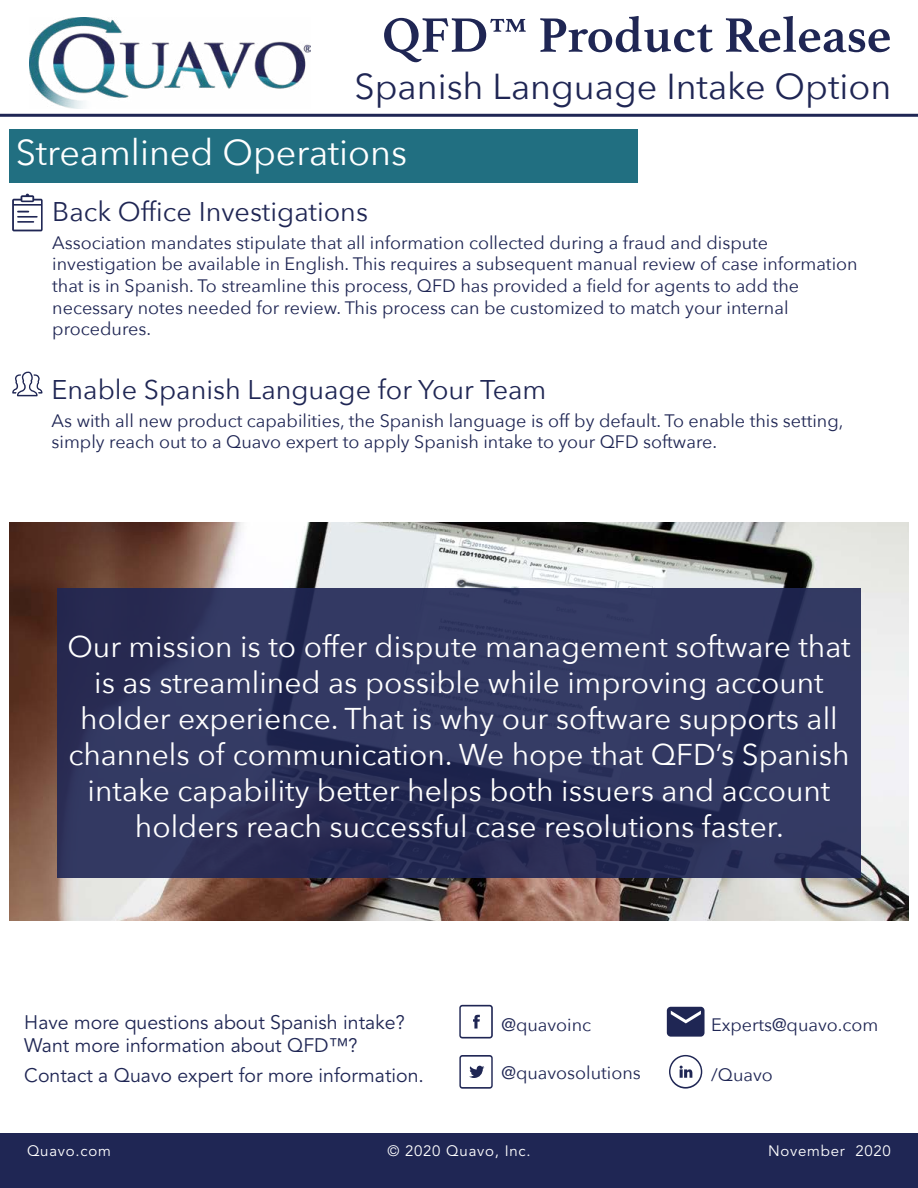
<style>
.page{position:relative;width:918px;height:1188px;background:#fff}
.page>*{position:absolute;margin:0;border:0;box-sizing:border-box;transform-origin:0 0}
.t1{font:700 51px "Athelas";color:#1f2654}
.t2{font:36px "Avenir Next";color:#1f2654}
.t3{font:36px "Avenir Next";color:#fff}
.t4{font:30px/36px "Avenir Next";color:#fff;text-align:center}
.t5{font:27px "Avenir Next";color:#1f2654}
.t6{font:19.5px/23.4px "Avenir LT Std";color:#1f2654}
.t7{font:18px/21.6px "Avenir Next";color:#1f2654}
.t8{font:15px "Avenir LT Std";letter-spacing:.05em;color:#fff}
</style>
<div class="page">
<div style="left:0;top:1133px;width:918px;height:55px;background:#1f2654"></div>
<hr style="left:0;top:114px;width:918px;height:3px;background:#1f2654">
<img style="left:29px;top:18px;width:282px;height:90px">
<div style="left:9px;top:129px;width:628px;height:54px;background:#216f81"></div>
<img style="left:9px;top:523px;width:900px;height:397px">
<svg style="left:667px;top:1007px;width:37px;height:30px"></svg>
<svg style="left:669px;top:1055px;width:33px;height:33px"></svg>
<svg style="left:459px;top:1005px;width:34px;height:33px"></svg>
<svg style="left:459px;top:1055px;width:34px;height:34px"></svg>
<svg style="left:57px;top:588px;width:804px;height:290px;background:#2e335c"></svg>
<svg style="left:12px;top:194px;width:30px;height:37px"></svg>
<svg style="left:12px;top:372px;width:30px;height:24px"></svg>
<h1 class="t1" style="left:382px;top:6px;width:510px">QFD™ Product Release</h1>
<h2 class="t2" style="left:354px;top:56px;width:539px">Spanish Language Intake Option</h2>
<h2 class="t3" style="left:16px;top:122px;width:393px">Streamlined Operations</h2>
<h3 class="t5" style="left:52px;top:188px;width:317px">Back Office Investigations</h3>
<p class="t7" style="left:52px;top:231px;width:807px">Association mandates stipulate that all information collected during a fraud and dispute investigation be available in English. This requires a subsequent manual review of case information that is in Spanish. To streamline this process, QFD has provided a field for agents to add the necessary notes needed for review. This process can be customized to match your internal procedures.</p>
<h3 class="t5" style="left:52px;top:366px;width:496px">Enable Spanish Language for Your Team</h3>
<p class="t7" style="left:52px;top:409px;width:793px">As with all new product capabilities, the Spanish language is off by default. To enable this setting, simply reach out to a Quavo expert to apply Spanish intake to your QFD software.</p>
<p class="t4" style="left:67px;top:627px;width:785px">Our mission is to offer dispute management software that is as streamlined as possible while improving account holder experience. That is why our software supports all channels of communication. We hope that QFD’s Spanish intake capability better helps both issuers and account holders reach successful case resolutions faster.</p>
<p class="t6" style="left:24px;top:1011px;width:382px">Have more questions about Spanish intake?<br>Want more information about QFD™?</p>
<p class="t6" style="left:24px;top:1064px;width:401px">Contact a Quavo expert for more information.</p>
<p class="t7" style="left:502px;top:1013px;width:91px">@quavoinc</p>
<p class="t7" style="left:502px;top:1061px;width:141px">@quavosolutions</p>
<p class="t7" style="left:711px;top:1013px;width:169px">Experts@quavo.com</p>
<p class="t7" style="left:711px;top:1063px;width:63px">/Quavo</p>
<p class="t8" style="left:27px;top:1143px;width:85px">Quavo.com</p>
<p class="t8" style="left:387px;top:1143px;width:145px">© 2020 Quavo, Inc.</p>
<p class="t8" style="left:768px;top:1143px;width:124px">November 2020</p>
</div>
